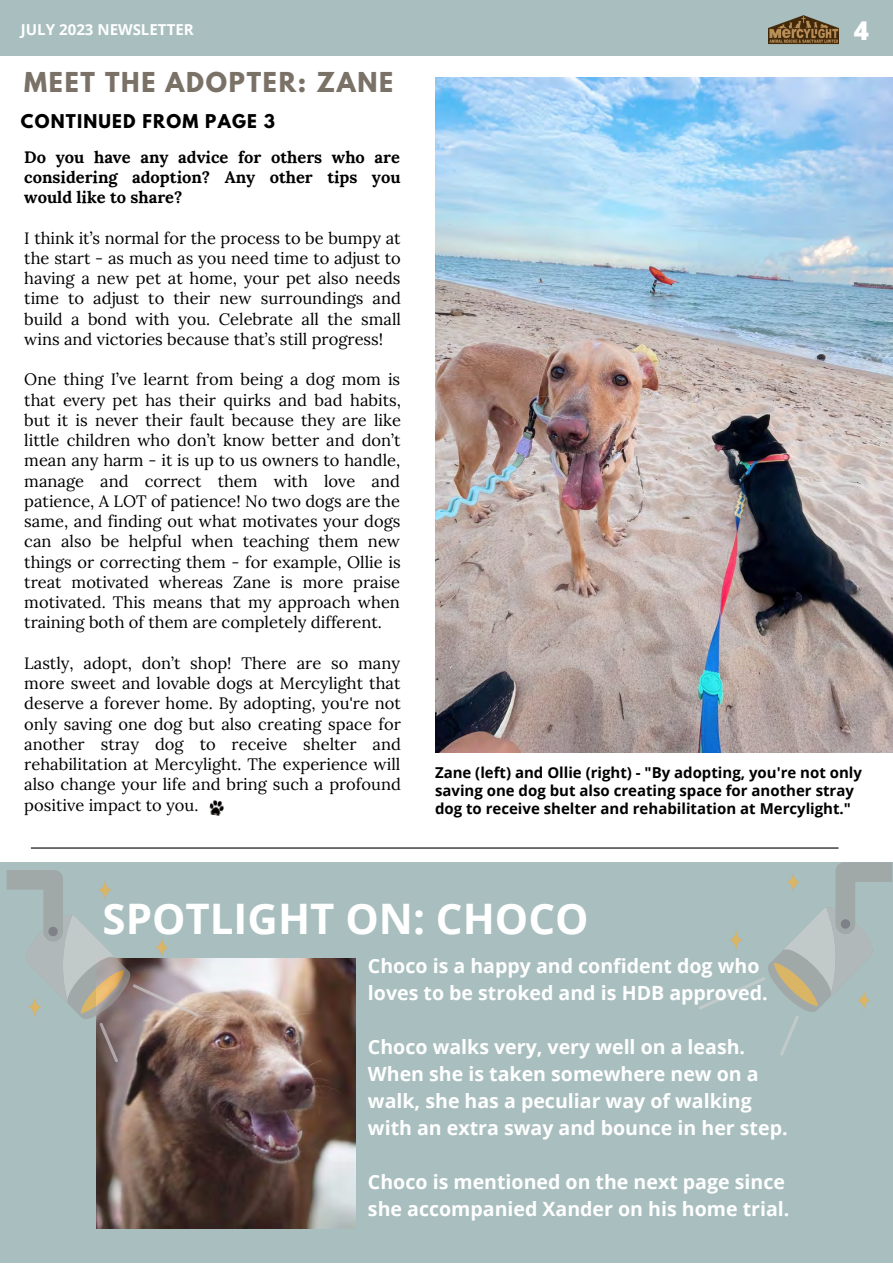
<style>
.page{position:relative;width:893px;height:1264px;background:#fff}
.page>*{position:absolute;margin:0;border:0;box-sizing:border-box;transform-origin:0 0}
.t1{font:700 42px "Open Sans";color:#fff}
.t2{font:800 25.8px "Open Sans";color:#fff}
.t3{font:700 24.3px "League Spartan";letter-spacing:.07em;color:#7a7167}
.t4{font:700 19.5px/27px "Open Sans";color:#fff}
.t5{font:700 16.8px "League Spartan";letter-spacing:.07em;color:#000}
.t6{font:16.5px/20.2px "Lora";color:#000;text-align:justify}
.t7{font:700 16.5px/20.2px "Lora";color:#000;text-align:justify}
.t8{font:700 15px/18px "Open Sans";color:#000}
.t9{font:700 15px "Open Sans";color:#fff}
</style>
<div class="page">
<div style="left:0;top:0;width:892px;height:56px;background:#a9bebe"></div>
<img style="left:768px;top:15px;width:70px;height:30px">
<hr style="left:31px;top:847px;width:807px;height:1px;background:#000">
<img style="left:209px;top:800px;width:15px;height:16px">
<div style="left:0;top:861px;width:892px;height:401px;background:#a9bebe"></div>
<img style="left:435px;top:78px;width:457px;height:674px">
<img style="left:97px;top:958px;width:258px;height:270px">
<svg style="left:699px;top:862px;width:193px;height:193px"></svg>
<svg style="left:7px;top:870px;width:191px;height:192px"></svg>
<p class="t9" style="left:21px;top:19px;width:174px">JULY 2023 NEWSLETTER</p>
<p class="t2" style="left:853px;top:12px;width:17px">4</p>
<p class="t3" style="left:24px;top:70px;width:370px">MEET THE ADOPTER: ZANE</p>
<p class="t5" style="left:21px;top:113px;width:256px">CONTINUED FROM PAGE 3</p>
<p class="t7" style="left:24px;top:146px;width:377px">Do you have any advice for others who are considering adoption? Any other tips you would like to share?</p>
<p class="t6" style="left:24px;top:227px;width:378px">I think it’s normal for the process to be bumpy at the start - as much as you need time to adjust to having a new pet at home, your pet also needs time to adjust to their new surroundings and build a bond with you. Celebrate all the small wins and victories because that’s still progress!</p>
<p class="t6" style="left:24px;top:369px;width:378px">One thing I’ve learnt from being a dog mom is that every pet has their quirks and bad habits, but it is never their fault because they are like little children who don’t know better and don’t mean any harm - it is up to us owners to handle, manage and correct them with love and patience, A LOT of patience! No two dogs are the same, and finding out what motivates your dogs can also be helpful when teaching them new things or correcting them - for example, Ollie is treat motivated whereas Zane is more praise motivated. This means that my approach when training both of them are completely different.</p>
<p class="t6" style="left:24px;top:652px;width:378px">Lastly, adopt, don’t shop! There are so many more sweet and lovable dogs at Mercylight that deserve a forever home. By adopting, you're not only saving one dog but also creating space for another stray dog to receive shelter and rehabilitation at Mercylight. The experience will also change your life and bring such a profound positive impact to you.</p>
<p class="t8" style="left:435px;top:763px;width:428px">Zane (left) and Ollie (right) - "By adopting, you're not only saving one dog but also creating space for another stray dog to receive shelter and rehabilitation at Mercylight."</p>
<p class="t1" style="left:102px;top:889px;width:487px">SPOTLIGHT ON: CHOCO</p>
<p class="t4" style="left:368px;top:952px;width:401px">Choco is a happy and confident dog who loves to be stroked and is HDB approved.</p>
<p class="t4" style="left:368px;top:1033px;width:421px">Choco walks very, very well on a leash.<br>When she is taken somewhere new on a walk, she has a peculiar way of walking with an extra sway and bounce in her step.</p>
<p class="t4" style="left:368px;top:1167px;width:423px">Choco is mentioned on the next page since she accompanied Xander on his home trial.</p>
</div>
